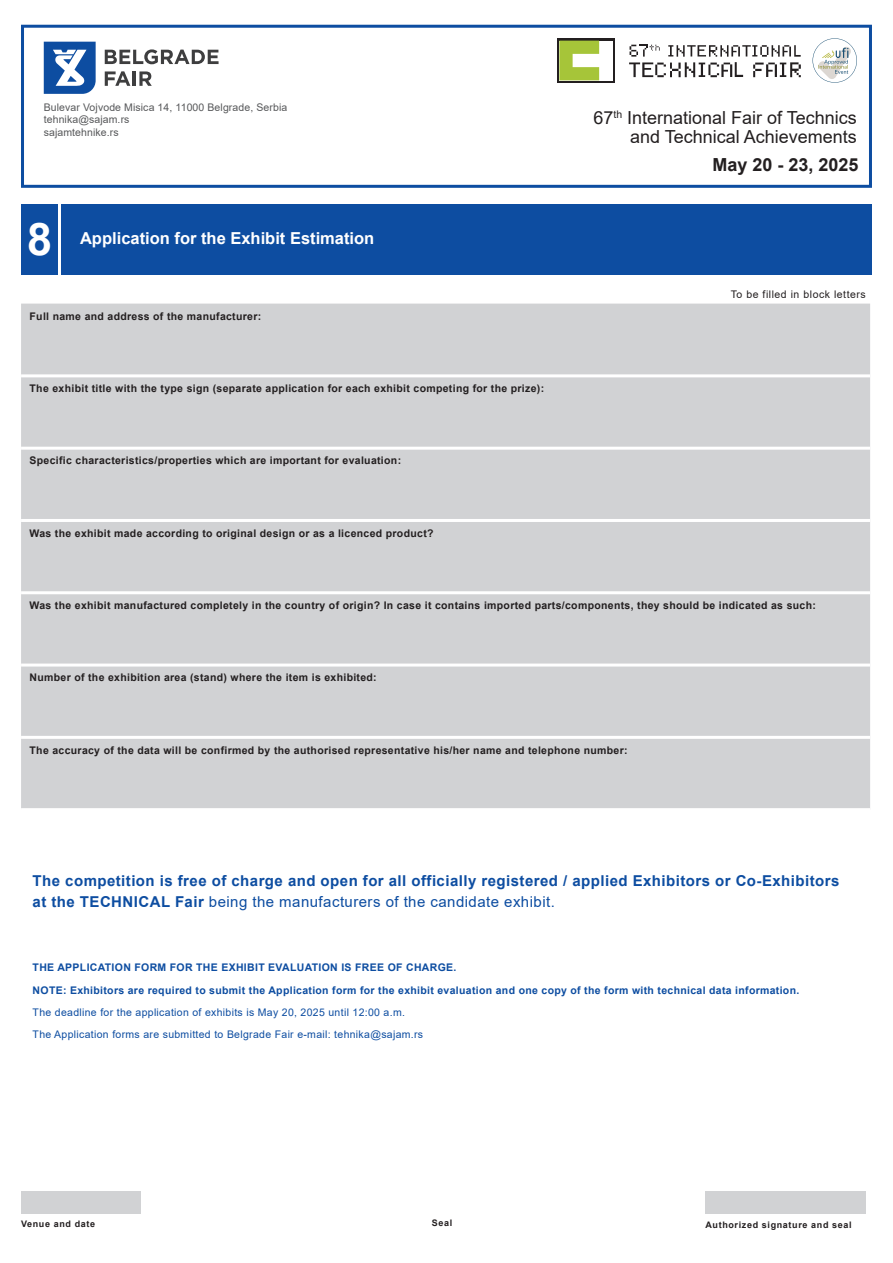
<style>
.page{position:relative;width:893px;height:1263px;background:#fff}
.page>*{position:absolute;margin:0;border:0;box-sizing:border-box;transform-origin:0 0}
.Paragraph_Style_1{font:700 45px "Arial";color:#fff}
.t1{font:18px/19.5px "Arial";color:#231f20;text-align:right}
.t2{font:700 18px "Arial";color:#231f20}
.t3{font:700 16.5px "Arial";color:#fff}
.t4{font:700 15px "Arial";letter-spacing:.03em;color:#0d4da1}
.t5{font:15px "Arial";letter-spacing:.03em;color:#0d4da1}
.t6{font:700 10.5px "Arial";letter-spacing:.03em;color:#231f20}
.t7{font:700 10.5px "Arial";letter-spacing:.03em;color:#0d4da1}
.t8{font:10.5px "Arial";letter-spacing:.03em;color:#0d4da1}
.t9{font:10.5px "Arial";letter-spacing:.01em;color:#57585a}
.t10{font:10.5px "Arial";letter-spacing:.05em;color:#231f20}
.t11{font:700 9px "Arial";letter-spacing:.07em;color:#231f20}
.s1{font-weight:700}
</style>
<div class="page">
<div style="left:21px;top:25px;width:851px;height:163px;border:3px solid #0d4da1"></div>
<svg style="left:44px;top:42px;width:52px;height:52px"></svg>
<svg style="left:105px;top:49px;width:114px;height:15px"></svg>
<svg style="left:105px;top:71px;width:25px;height:15px"></svg>
<hr style="left:133px;top:71px;width:3px;height:15px;background:#3e3e3f">
<svg style="left:139px;top:71px;width:13px;height:15px"></svg>
<svg style="left:557px;top:38px;width:58px;height:45px"></svg>
<div style="left:559px;top:41px;width:53px;height:39px;background:#fff"></div>
<svg style="left:559px;top:41px;width:40px;height:39px"></svg>
<svg style="left:812px;top:38px;width:45px;height:45px"></svg>
<svg style="left:629px;top:45px;width:172px;height:32px"></svg>
<div style="left:62px;top:204px;width:810px;height:71px;background:#0d4da1"></div>
<div style="left:21px;top:204px;width:36px;height:71px;background:#0d4da1"></div>
<div style="left:21px;top:1191px;width:119px;height:23px;background:#d1d2d4"></div>
<div style="left:705px;top:1192px;width:161px;height:22px;background:#d1d2d4"></div>
<div style="left:21px;top:304px;width:849px;height:504px;background:#d1d2d4"></div>
<hr style="left:21px;top:374px;width:849px;height:3px;background:#fff">
<hr style="left:21px;top:447px;width:849px;height:3px;background:#fff">
<hr style="left:21px;top:519px;width:849px;height:3px;background:#fff">
<hr style="left:21px;top:591px;width:849px;height:3px;background:#fff">
<hr style="left:21px;top:663px;width:849px;height:3px;background:#fff">
<hr style="left:21px;top:736px;width:849px;height:3px;background:#fff">
<p class="t9" style="left:44px;top:100px;width:245px">Bulevar Vojvode Misica 14, 11000 Belgrade, Serbia</p>
<p class="t9" style="left:44px;top:112px;width:87px">tehnika@sajam.rs</p>
<p class="t9" style="left:44px;top:125px;width:76px">sajamtehnike.rs</p>
<p class="Paragraph_Style_1" style="left:27px;top:207px;width:27px">8</p>
<p class="t3" style="left:80px;top:227px;width:296px">Application for the Exhibit Estimation</p>
<p class="t6" style="left:30px;top:309px;width:233px">Full name and address of the manufacturer:</p>
<p class="t6" style="left:30px;top:381px;width:516px">The exhibit title with the type sign (separate application for each exhibit competing for the prize):</p>
<p class="t6" style="left:30px;top:453px;width:373px">Specific characteristics/properties which are important for evaluation:</p>
<p class="t6" style="left:30px;top:525px;width:405px">Was the exhibit made according to original design or as a licenced product?</p>
<h2 class="t1" style="left:593px;top:108px;width:265px">67<sup>th</sup> International Fair of Technics and Technical Achievements</h2>
<h2 class="t2" style="left:712px;top:152px;width:148px">May 20 - 23, 2025</h2>
<p class="t10" style="left:731px;top:287px;width:136px">To be filled in block letters</p>
<p class="t6" style="left:30px;top:598px;width:788px">Was the exhibit manufactured completely in the country of origin? In case it contains imported parts/components, they should be indicated as such:</p>
<p class="t6" style="left:30px;top:670px;width:349px">Number of the exhibition area (stand) where the item is exhibited:</p>
<p class="t6" style="left:30px;top:742px;width:599px">The accuracy of the data will be confirmed by the authorised representative his/her name and telephone number:</p>
<p class="t4" style="left:33px;top:870px;width:808px">The competition is free of charge and open for all officially registered / applied Exhibitors or Co-Exhibitors</p>
<p class="t5" style="left:33px;top:891px;width:524px"><span class="s1">at the TECHNICAL Fair</span> being the manufacturers of the candidate exhibit.</p>
<p class="t7" style="left:33px;top:960px;width:425px">THE APPLICATION FORM FOR THE EXHIBIT EVALUATION IS FREE OF CHARGE.</p>
<p class="t7" style="left:33px;top:982px;width:768px">NOTE: Exhibitors are required to submit the Application form for the exhibit evaluation and one copy of the form with technical data information.</p>
<p class="t8" style="left:33px;top:1005px;width:374px">The deadline for the application of exhibits is May 20, 2025 until 12:00 a.m.</p>
<p class="t8" style="left:33px;top:1027px;width:392px">The Application forms are submitted to Belgrade Fair e-mail: tehnika@sajam.rs</p>
<p class="t11" style="left:21px;top:1218px;width:76px">Venue and date</p>
<p class="t11" style="left:432px;top:1217px;width:22px">Seal</p>
<p class="t11" style="left:705px;top:1218px;width:148px">Authorized signature and seal</p>
</div>
